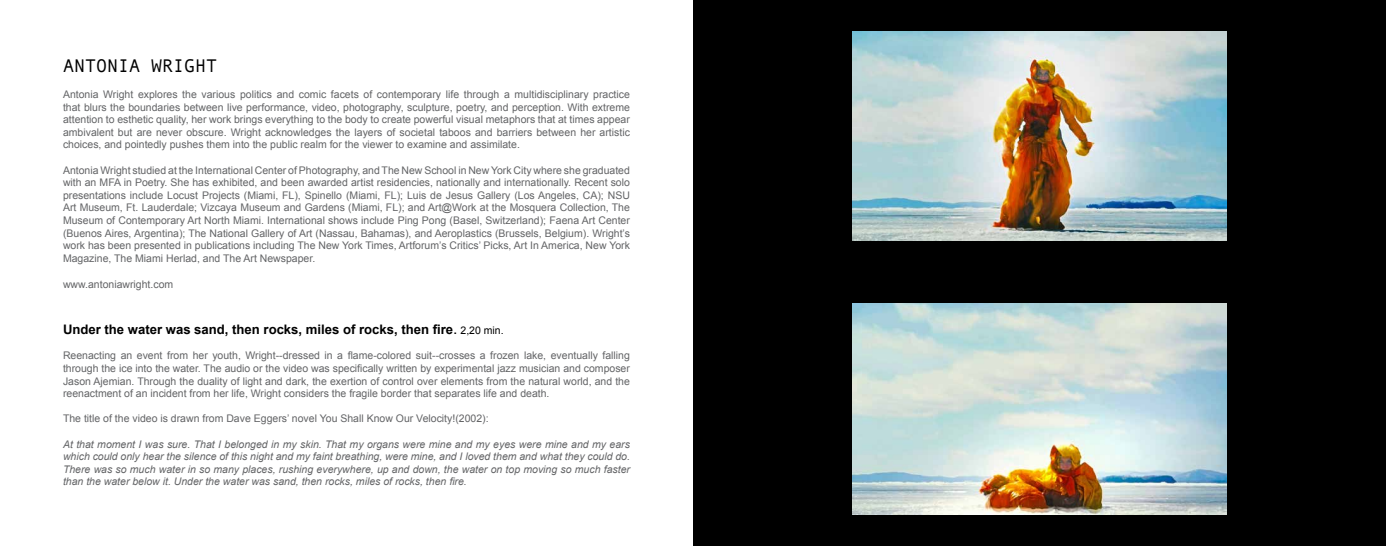
<style>
.page{position:relative;width:1386px;height:546px;background:#fff}
.page>*{position:absolute;margin:0;border:0;box-sizing:border-box;transform-origin:0 0}
.t1{font:18.38px "Andale Mono";color:#000}
.t2{font:700 13.12px "Arial";color:#000}
.t3{font:10.5px/12.6px "Arial";color:#636466;text-align:justify}
.t4{font:italic 10.5px/12.6px "Arial";color:#636466;text-align:justify}
.s1{font-weight:400;font-size:15.75px}
.s2{font-weight:400;font-size:10.5px}
</style>
<div class="page">
<div style="left:693px;top:0;width:693px;height:546px;background:#000"></div>
<img style="left:853px;top:32px;width:373px;height:208px">
<img style="left:853px;top:304px;width:373px;height:210px">
<h1 class="t1" style="left:63px;top:53px;width:156px">ANTONIA WRIGHT</h1>
<p class="t3" style="left:63px;top:88px;width:568px">Antonia Wright explores the various politics and comic facets of contemporary life through a multidisciplinary practice that blurs the boundaries between live performance, video, photography, sculpture, poetry, and perception. With extreme attention to esthetic quality, her work brings everything to the body to create powerful visual metaphors that at times appear ambivalent but are never obscure. Wright acknowledges the layers of societal taboos and barriers between her artistic choices, and pointedly pushes them into the public realm for the viewer to examine and assimilate.</p>
<p class="t3" style="left:63px;top:164px;width:569px">Antonia Wright studied at the International Center of Photography, and The New School in New York City where she graduated with an MFA in Poetry. She has exhibited, and been awarded artist residencies, nationally and internationally. Recent solo presentations include Locust Projects (Miami, FL), Spinello (Miami, FL); Luis de Jesus Gallery (Los Angeles, CA); NSU Art Museum, Ft. Lauderdale; Vizcaya Museum and Gardens (Miami, FL); and Art@Work at the Mosquera Collection, The Museum of Contemporary Art North Miami. International shows include Ping Pong (Basel, Switzerland); Faena Art Center (Buenos Aires, Argentina); The National Gallery of Art (Nassau, Bahamas), and Aeroplastics (Brussels, Belgium). Wright’s work has been presented in publications including The New York Times, Artforum’s Critics’ Picks, Art In America, New York Magazine, The Miami Herlad, and The Art Newspaper.</p>
<p class="t3" style="left:63px;top:278px;width:112px">www.antoniawright.com</p>
<p class="t2" style="left:63px;top:321px;width:442px">Under the water was sand, then rocks, miles of rocks, then fire<span class="s1">.</span> <span class="s2">2,20 min.</span></p>
<p class="t3" style="left:63px;top:350px;width:568px">Reenacting an event from her youth, Wright--dressed in a flame-colored suit--crosses a frozen lake, eventually falling through the ice into the water. The audio or the video was specifically written by experimental jazz musician and composer Jason Ajemian. Through the duality of light and dark, the exertion of control over elements from the natural world, and the reenactment of an incident from her life, Wright considers the fragile border that separates life and death.</p>
<p class="t3" style="left:63px;top:413px;width:427px">The title of the video is drawn from Dave Eggers’ novel You Shall Know Our Velocity!(2002):</p>
<p class="t4" style="left:63px;top:438px;width:569px">At that moment I was sure. That I belonged in my skin. That my organs were mine and my eyes were mine and my ears which could only hear the silence of this night and my faint breathing, were mine, and I loved them and what they could do.<br>There was so much water in so many places, rushing everywhere, up and down, the water on top moving so much faster than the water below it. Under the water was sand, then rocks, miles of rocks, then fire.</p>
</div>
